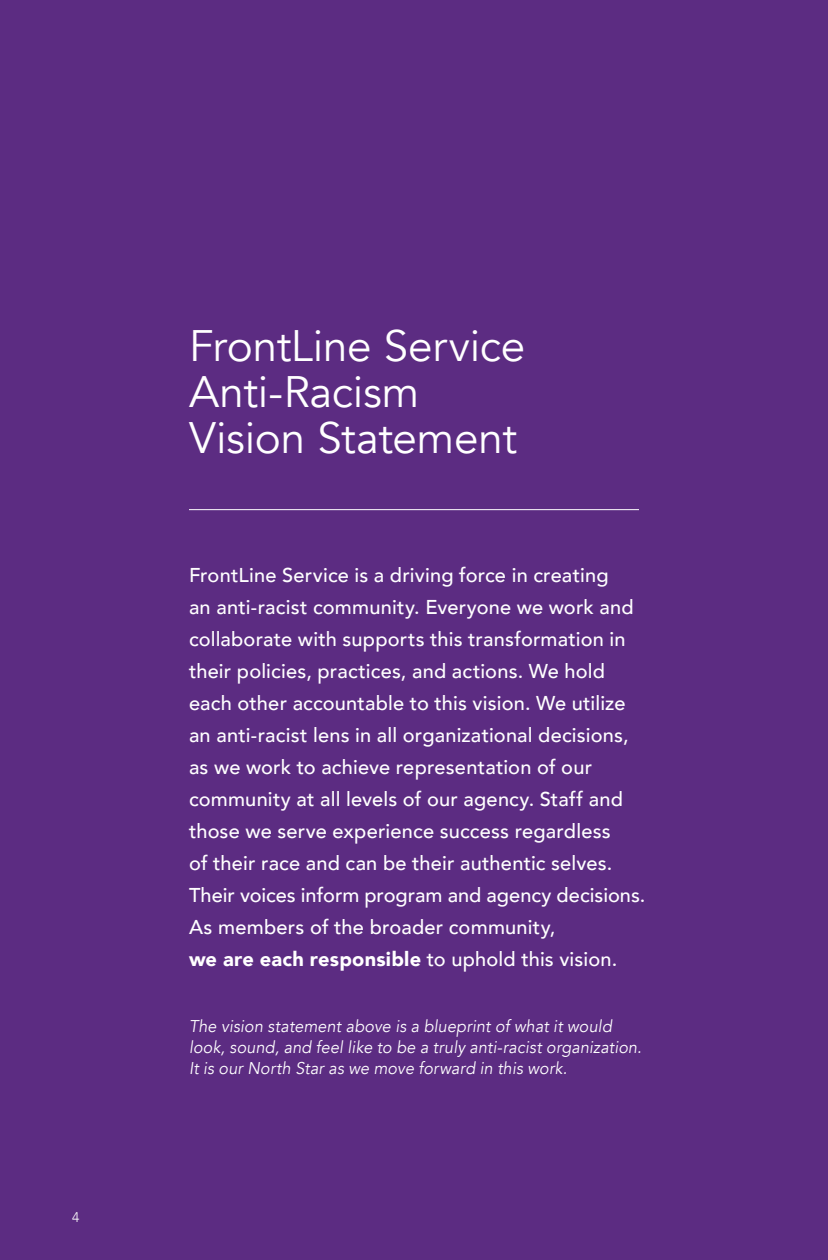
<style>
.page{position:relative;width:828px;height:1260px;background:#5c2c82}
.page>*{position:absolute;margin:0;border:0;box-sizing:border-box;transform-origin:0 0}
.t1{font:44px/46px "Avenir";letter-spacing:-.005em;color:#fff}
.t2{font:500 20px/32px "Avenir";letter-spacing:.01em;color:#fff}
.t3{font:italic 17px/21px "Avenir";letter-spacing:.01em;color:#fff;scale:.95 1}
.t4{font:300 14px "Avenir";color:#fff}
.s1{font-weight:900}
</style>
<div class="page">
<hr style="left:189px;top:509px;width:450px;height:1px;background:#fff">
<p class="t4" style="left:72px;top:1209px;width:9px">4</p>
<h1 class="t1" style="left:189px;top:324px;width:338px">FrontLine Service<br>Anti-Racism<br>Vision Statement</h1>
<p class="t2" style="left:189px;top:558px;width:458px">FrontLine Service is a driving force in creating<br>an anti-racist community. Everyone we work and collaborate with supports this transformation in their policies, practices, and actions. We hold each other accountable to this vision. We utilize an anti-racist lens in all organizational decisions, as we work to achieve representation of our community at all levels of our agency. Staff and those we serve experience success regardless<br>of their race and can be their authentic selves.<br>Their voices inform program and agency decisions.<br>As members of the broader community,<br><span class="s1">we are each responsible</span> to uphold this vision.</p>
<p class="t3" style="left:189px;top:1016px;width:478px">The vision statement above is a blueprint of what it would look, sound, and feel like to be a truly anti-racist organization.<br>It is our North Star as we move forward in this work.</p>
</div>
